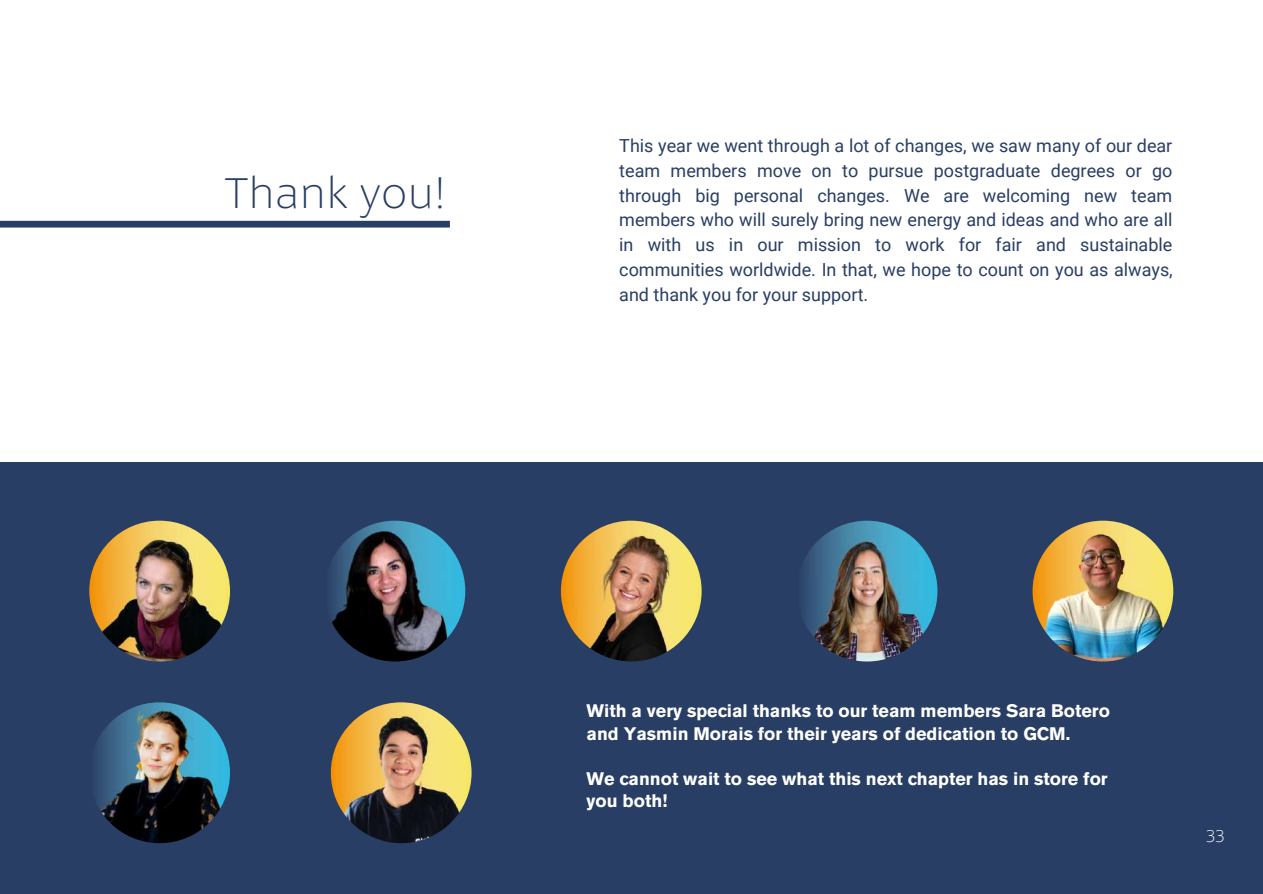
<style>
.page{position:relative;width:1263px;height:894px;background:#fff}
.page>*{position:absolute;margin:0;border:0;box-sizing:border-box;transform-origin:0 0}
.t1{font:100 45px "Petala W01";color:#293e64}
.t2{font:18px/24.8px "Roboto";color:#293e64;text-align:justify}
.t3{font:700 18px/22.5px "Akzidenz Grotesk BE";color:#fff}
.t4{font:100 18px "Petala W01";color:#fff}
</style>
<div class="page">
<div style="left:0;top:462px;width:1263px;height:430px;background:#293e64"></div>
<div style="left:0;top:221px;width:450px;height:6px;background:#293e64"></div>
<img style="left:325px;top:520px;width:140px;height:141px;border-radius:50%">
<img style="left:797px;top:520px;width:140px;height:141px;border-radius:50%">
<img style="left:561px;top:520px;width:141px;height:141px;border-radius:50%">
<img style="left:89px;top:520px;width:141px;height:141px;border-radius:50%">
<img style="left:1032px;top:520px;width:141px;height:141px;border-radius:50%">
<img style="left:89px;top:702px;width:141px;height:140px;border-radius:50%">
<img style="left:331px;top:702px;width:141px;height:140px;border-radius:50%">
<h1 class="t1" style="left:224px;top:165px;width:223px">Thank you!</h1>
<p class="t2" style="left:619px;top:133px;width:555px">This year we went through a lot of changes, we saw many of our dear team members move on to pursue postgraduate degrees or go through big personal changes. We are welcoming new team members who will surely bring new energy and ideas and who are all in with us in our mission to work for fair and sustainable communities worldwide. In that, we hope to count on you as always, and thank you for your support.</p>
<p class="t3" style="left:587px;top:701px;width:525px">With a very special thanks to our team members Sara Botero and Yasmin Morais for their years of dedication to GCM.</p>
<p class="t3" style="left:587px;top:768px;width:523px">We cannot wait to see what this next chapter has in store for you both!</p>
<p class="t4" style="left:1206px;top:824px;width:20px">33</p>
</div>
